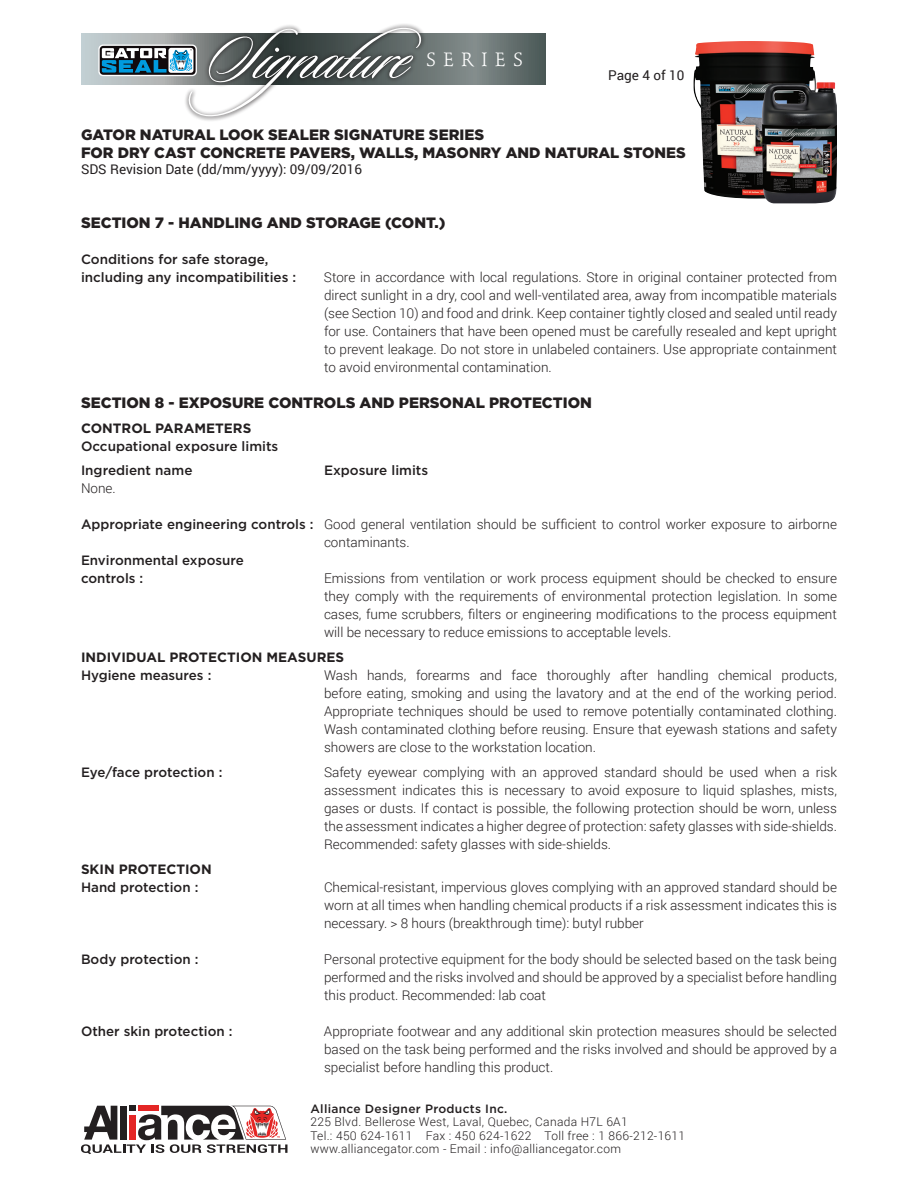
<style>
.page{position:relative;width:918px;height:1188px;background:#fff}
.page>*{position:absolute;margin:0;border:0;box-sizing:border-box;transform-origin:0 0}
.t1{font:74.25px "Sloop Script Three";color:#fff}
.t2{font:19.05px "Stempel Schneidler";letter-spacing:.4em;color:#fff}
.Titre{font:900 15px/18px "Gotham";color:#231f20}
.Texte{font:300 13.5px/18px "Roboto";color:#231f20;text-align:justify}
.Texte-2{font:500 13.5px "Gotham";color:#231f20}
.Sous-Titre{font:700 13.5px "Gotham";color:#231f20}
.t3{font:13.5px "Roboto";color:#231f20}
.t4{font:300 12px/13.2px "Roboto";letter-spacing:.025em;color:#231f20}
.t5{font:500 12px "Gotham";letter-spacing:.025em;color:#231f20}
.s1{font-family:"Gotham";font-weight:500}
</style>
<div class="page">
<svg style="left:81px;top:1105px;width:206px;height:49px"></svg>
<img style="left:693px;top:41px;width:123px;height:158px">
<img style="left:762px;top:82px;width:75px;height:121px">
<svg style="left:81px;top:33px;width:464px;height:51px;background:#838d8d"></svg>
<div style="left:184px;top:23px;width:242px;height:98px;background:#231f20;opacity:.75"></div>
<svg style="left:98px;top:45px;width:99px;height:31px"></svg>
<svg style="left:100px;top:46px;width:96px;height:29px"></svg>
<svg style="left:102px;top:48px;width:91px;height:25px"></svg>
<h1 class="t1" style="left:206px;top:8px;width:221px">Signature</h1>
<h2 class="t2" style="left:426px;top:49px;width:99px">SERIES</h2>
<p class="t3" style="left:608px;top:66px;width:78px">Page 4 of 10</p>
<p class="Titre" style="left:81px;top:126px;width:606px">GATOR NATURAL LOOK SEALER SIGNATURE SERIES<br>FOR DRY CAST CONCRETE PAVERS, WALLS, MASONRY AND NATURAL STONES</p>
<p class="t3" style="left:81px;top:160px;width:283px">SDS Revision Date (dd/mm/yyyy): 09/09/2016</p>
<p class="Titre" style="left:81px;top:214px;width:366px">SECTION 7 - HANDLING AND STORAGE (CONT.)</p>
<p class="Texte-2" style="left:81px;top:250px;width:189px">Conditions for safe storage,</p>
<p class="Texte-2" style="left:81px;top:268px;width:217px">including any incompatibilities :</p>
<p class="Texte" style="left:324px;top:268px;width:515px">Store in accordance with local regulations. Store in original container protected from direct sunlight in a dry, cool and well-ventilated area, away from incompatible materials (see Section 10) and food and drink. Keep container tightly closed and sealed until ready for use. Containers that have been opened must be carefully resealed and kept upright to prevent leakage. Do not store in unlabeled containers. Use appropriate containment to avoid environmental contamination.</p>
<p class="Titre" style="left:81px;top:394px;width:512px">SECTION 8 - EXPOSURE CONTROLS AND PERSONAL PROTECTION</p>
<p class="Sous-Titre" style="left:81px;top:419px;width:172px">CONTROL PARAMETERS</p>
<p class="Texte-2" style="left:81px;top:437px;width:199px">Occupational exposure limits</p>
<p class="Texte-2" style="left:81px;top:462px;width:113px">Ingredient name</p>
<p class="Texte-2" style="left:324px;top:462px;width:106px">Exposure limits</p>
<p class="Texte" style="left:81px;top:479px;width:36px">None.</p>
<p class="Texte" style="left:324px;top:515px;width:515px;text-indent:-243px"><span class="s1">Appropriate engineering controls :</span> Good general ventilation should be sufficient to control worker exposure to airborne contaminants.</p>
<p class="Texte-2" style="left:81px;top:552px;width:164px">Environmental exposure</p>
<p class="Texte-2" style="left:81px;top:570px;width:64px">controls :</p>
<p class="Texte" style="left:324px;top:569px;width:515px">Emissions from ventilation or work process equipment should be checked to ensure they comply with the requirements of environmental protection legislation. In some cases, fume scrubbers, filters or engineering modifications to the process equipment will be necessary to reduce emissions to acceptable levels.</p>
<p class="Sous-Titre" style="left:81px;top:649px;width:265px">INDIVIDUAL PROTECTION MEASURES</p>
<p class="Texte-2" style="left:81px;top:667px;width:132px">Hygiene measures :</p>
<p class="Texte" style="left:324px;top:666px;width:515px">Wash hands, forearms and face thoroughly after handling chemical products, before eating, smoking and using the lavatory and at the end of the working period.<br>Appropriate techniques should be used to remove potentially contaminated clothing.<br>Wash contaminated clothing before reusing. Ensure that eyewash stations and safety showers are close to the workstation location.</p>
<p class="Texte-2" style="left:81px;top:763px;width:143px">Eye/face protection :</p>
<p class="Texte" style="left:324px;top:763px;width:515px">Safety eyewear complying with an approved standard should be used when a risk assessment indicates this is necessary to avoid exposure to liquid splashes, mists, gases or dusts. If contact is possible, the following protection should be worn, unless the assessment indicates a higher degree of protection: safety glasses with side-shields.<br>Recommended: safety glasses with side-shields.</p>
<p class="Sous-Titre" style="left:81px;top:860px;width:132px">SKIN PROTECTION</p>
<p class="Texte-2" style="left:81px;top:878px;width:119px">Hand protection :</p>
<p class="Texte" style="left:324px;top:878px;width:515px">Chemical-resistant, impervious gloves complying with an approved standard should be worn at all times when handling chemical products if a risk assessment indicates this is necessary. &gt; 8 hours (breakthrough time): butyl rubber</p>
<p class="Texte-2" style="left:81px;top:950px;width:119px">Body protection :</p>
<p class="Texte" style="left:324px;top:950px;width:515px">Personal protective equipment for the body should be selected based on the task being performed and the risks involved and should be approved by a specialist before handling this product. Recommended: lab coat</p>
<p class="Texte-2" style="left:81px;top:1022px;width:153px">Other skin protection :</p>
<p class="Texte" style="left:324px;top:1022px;width:515px">Appropriate footwear and any additional skin protection measures should be selected based on the task being performed and the risks involved and should be approved by a specialist before handling this product.</p>
<p class="t5" style="left:310px;top:1101px;width:199px">Alliance Designer Products Inc.</p>
<p class="t4" style="left:310px;top:1115px;width:376px">225 Blvd. Bellerose West, Laval, Quebec, Canada H7L 6A1<br>Tel.: 450 624-1611 Fax : 450 624-1622 Toll free : 1 866-212-1611 www.alliancegator.com - Email : info@alliancegator.com</p>
</div>
